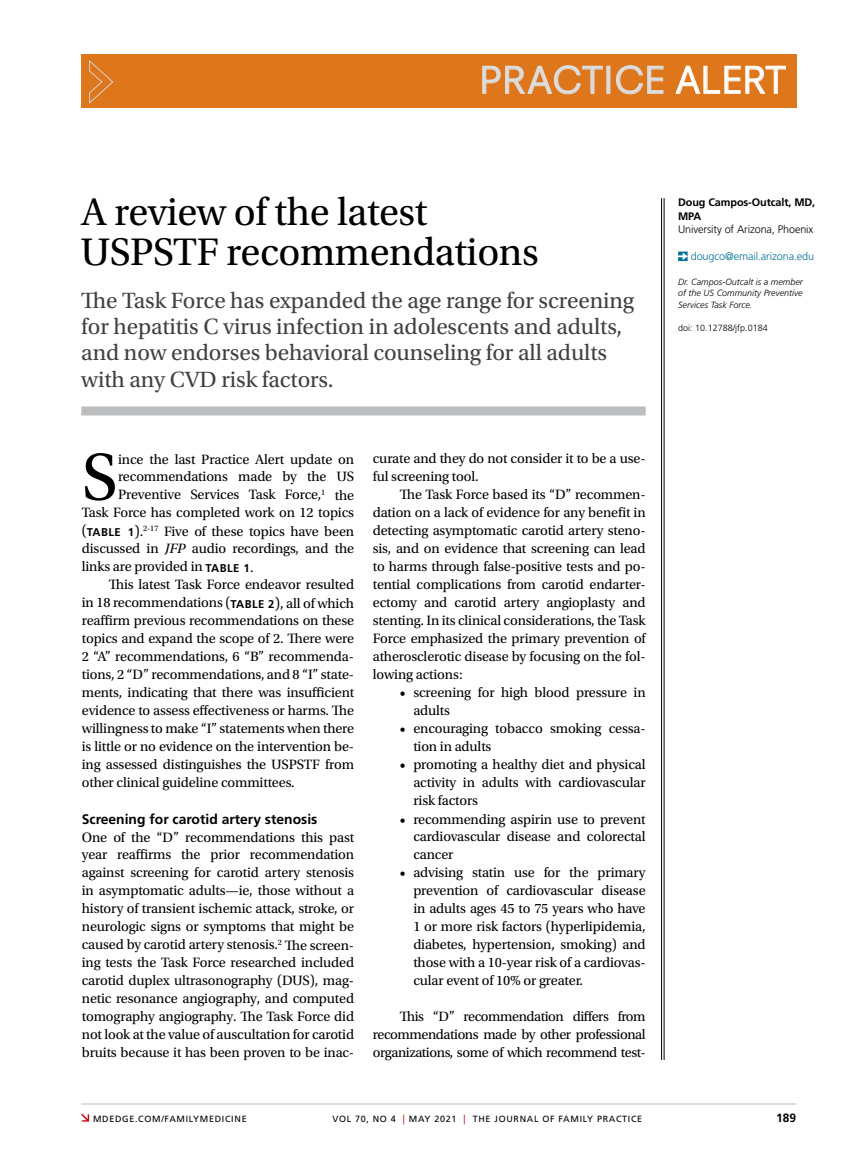
<style>
.page{position:relative;width:851px;height:1161px;background:#fff}
.page>*{position:absolute;margin:0;border:0;box-sizing:border-box;transform-origin:0 0}
.t1{font:69.45px "Utopia Std";color:#000}
.t2{font:40.5px/40.5px "Utopia Std";letter-spacing:-.01em;color:#000}
.t3{font:36px "Neuzeit SLT Std";letter-spacing:.025em;color:#dcddde}
.t4{font:23.25px/26.2px "Utopia Std";letter-spacing:-.005em;color:#414042}
.t5{font:14.25px/18px "Utopia Std";letter-spacing:-.01em;color:#000;text-align:justify}
.t6{font:700 13.8px "Frutiger LT Std";color:#000}
.t7{font:700 12px "Frutiger LT Std";color:#000}
.t8{font:300 10.8px "Frutiger LT Std";letter-spacing:-.01em;color:#000}
.t9{font:700 10.8px/13.5px "Frutiger LT Std";letter-spacing:-.01em;color:#000}
.t10{font:300 10.8px "Frutiger LT Std";letter-spacing:-.01em;color:#007296}
.t11{font:italic 300 9px/11.2px "Frutiger LT Std";color:#000;text-align:justify}
.t12{font:9px "Frutiger LT Std";letter-spacing:.075em;color:#000}
.t13{font:300 9px "Frutiger LT Std";color:#000}
.s1{color:#fff}
.s2{font-family:"Frutiger LT Std";font-weight:700;font-size:11.25px}
.s3{font-size:15px}
.s4{font-style:italic}
.s5{font-size:9.9px;color:#c4161c}
</style>
<div class="page">
<svg style="left:81px;top:1114px;width:8px;height:8px"></svg>
<hr style="left:81px;top:1104px;width:715px;height:1px;background:#bcbec0">
<div style="left:81px;top:54px;width:715px;height:54px;background:#de761c"></div>
<svg style="left:89px;top:60px;width:25px;height:44px"></svg>
<svg style="left:482px;top:65px;width:120px;height:29px"></svg>
<svg style="left:616px;top:65px;width:47px;height:29px"></svg>
<svg style="left:675px;top:66px;width:110px;height:28px"></svg>
<hr style="left:663px;top:198px;width:1px;height:862px;background:#000">
<hr style="left:661px;top:198px;width:1px;height:862px;background:#000">
<svg style="left:678px;top:252px;width:9px;height:9px"></svg>
<div style="left:81px;top:407px;width:564px;height:9px;background:#bcbec0"></div>
<h3 class="t3" style="left:479px;top:58px;width:307px">PRACTICE <span class="s1">ALERT</span></h3>
<h2 class="t2" style="left:81px;top:192px;width:459px">A review of the latest<br>USPSTF recommendations</h2>
<h3 class="t4" style="left:81px;top:288px;width:554px">The Task Force has expanded the age range for screening for hepatitis C virus infection in adolescents and adults, and now endorses behavioral counseling for all adults with any CVD risk factors.</h3>
<h1 class="t1" style="left:82px;top:439px;width:37px">S</h1>
<p class="t5" style="left:118px;top:450px;width:237px">ince the last Practice Alert update on</p>
<p class="t5" style="left:118px;top:468px;width:237px">recommendations made by the US</p>
<p class="t5" style="left:118px;top:486px;width:237px">Preventive Services Task Force,<sup>1</sup> the</p>
<p class="t5" style="left:82px;top:504px;width:274px">Task Force has completed work on 12 topics</p>
<p class="t5" style="left:82px;top:522px;width:274px">(<span class="s2">TABLE 1</span><span class="s3">)</span>.<sup>2-17</sup> Five of these topics have been</p>
<p class="t5" style="left:82px;top:540px;width:274px">discussed in <span class="s4">JFP</span> audio recordings, and the</p>
<p class="t5" style="left:82px;top:558px;width:173px">links are provided in <span class="s2">TABLE 1</span>.</p>
<p class="t5" style="left:109px;top:576px;width:247px">This latest Task Force endeavor resulted</p>
<p class="t5" style="left:82px;top:594px;width:274px">in 18 recommendations (<span class="s2">TABLE 2</span><span class="s3">)</span>, all of which</p>
<p class="t5" style="left:82px;top:612px;width:274px">reaffirm previous recommendations on these</p>
<p class="t5" style="left:82px;top:630px;width:274px">topics and expand the scope of 2. There were</p>
<p class="t5" style="left:82px;top:648px;width:274px">2 “A” recommendations, 6 “B” recommenda-</p>
<p class="t5" style="left:82px;top:666px;width:274px">tions, 2 “D” recommendations, and 8 “I” state-</p>
<p class="t5" style="left:82px;top:684px;width:274px">ments, indicating that there was insufficient</p>
<p class="t5" style="left:82px;top:702px;width:274px">evidence to assess effectiveness or harms. The</p>
<p class="t5" style="left:82px;top:720px;width:274px">willingness to make “I” statements when there</p>
<p class="t5" style="left:82px;top:738px;width:274px">is little or no evidence on the intervention be-</p>
<p class="t5" style="left:82px;top:756px;width:274px">ing assessed distinguishes the USPSTF from</p>
<p class="t5" style="left:82px;top:774px;width:214px">other clinical guideline committees.</p>
<p class="t6" style="left:82px;top:811px;width:237px">Screening for carotid artery stenosis</p>
<p class="t5" style="left:82px;top:828px;width:274px">One of the “D” recommendations this past year reaffirms the prior recommendation against screening for carotid artery stenosis in asymptomatic adults—ie, those without a history of transient ischemic attack, stroke, or neurologic signs or symptoms that might be caused by carotid artery stenosis.<sup>2</sup> The screen&shy;ing tests the Task Force researched included carotid duplex ultrasonography (DUS), mag&shy;netic resonance angiography, and computed tomography angiography. The Task Force did not look at the value of auscultation for carotid bruits because it has been proven to be inac-</p>
<p class="t5" style="left:373px;top:450px;width:274px">curate and they do not consider it to be a use&shy;ful screening tool.</p>
<p class="t5" style="left:373px;top:486px;width:274px;text-indent:27px">The Task Force based its “D” recommen&shy;dation on a lack of evidence for any benefit in detecting asymptomatic carotid artery steno&shy;sis, and on evidence that screening can lead to harms through false-positive tests and po&shy;tential complications from carotid endarter&shy;ectomy and carotid artery angioplasty and stenting. In its clinical considerations, the Task Force emphasized the primary prevention of atherosclerotic disease by focusing on the fol&shy;lowing actions:</p>
<p class="t5" style="left:413px;top:684px;width:234px;text-indent:-13px">• screening for high blood pressure in adults</p>
<p class="t5" style="left:413px;top:720px;width:234px;text-indent:-13px">• encouraging tobacco smoking cessa&shy;tion in adults</p>
<p class="t5" style="left:413px;top:756px;width:234px;text-indent:-13px">• promoting a healthy diet and physical activity in adults with cardiovascular risk factors</p>
<p class="t5" style="left:413px;top:810px;width:234px;text-indent:-13px">• recommending aspirin use to prevent cardiovascular disease and colorectal cancer</p>
<p class="t5" style="left:413px;top:864px;width:234px;text-indent:-13px">• advising statin use for the primary prevention of cardiovascular disease in adults ages 45 to 75 years who have 1 or more risk factors (hyperlipidemia, diabetes, hypertension, smoking) and those with a 10-year risk of a cardiovas&shy;cular event of 10% or greater.</p>
<p class="t5" style="left:373px;top:1008px;width:274px;text-indent:27px">This “D” recommendation differs from recommendations made by other professional organizations, some of which recommend test-</p>
<p class="t9" style="left:678px;top:196px;width:139px">Doug Campos-Outcalt, MD,<br>MPA</p>
<p class="t8" style="left:678px;top:223px;width:137px">University of Arizona, Phoenix</p>
<p class="t10" style="left:690px;top:250px;width:125px">dougco@email.arizona.edu</p>
<p class="t11" style="left:678px;top:276px;width:126px">Dr. Campos-Outcalt is a member of the US Community Preventive Services Task Force.</p>
<p class="t13" style="left:678px;top:323px;width:91px">doi: 10.12788/jfp.0184</p>
<p class="t12" style="left:93px;top:1113px;width:155px">MDEDGE.COM/FAMILYMEDICINE</p>
<p class="t12" style="left:332px;top:1113px;width:311px">VOL 70, NO 4 <span class="s5">|</span> MAY 2021 <span class="s5">|</span> THE JOURNAL OF FAMILY PRACTICE</p>
<p class="t7" style="left:776px;top:1111px;width:22px">189</p>
</div>
